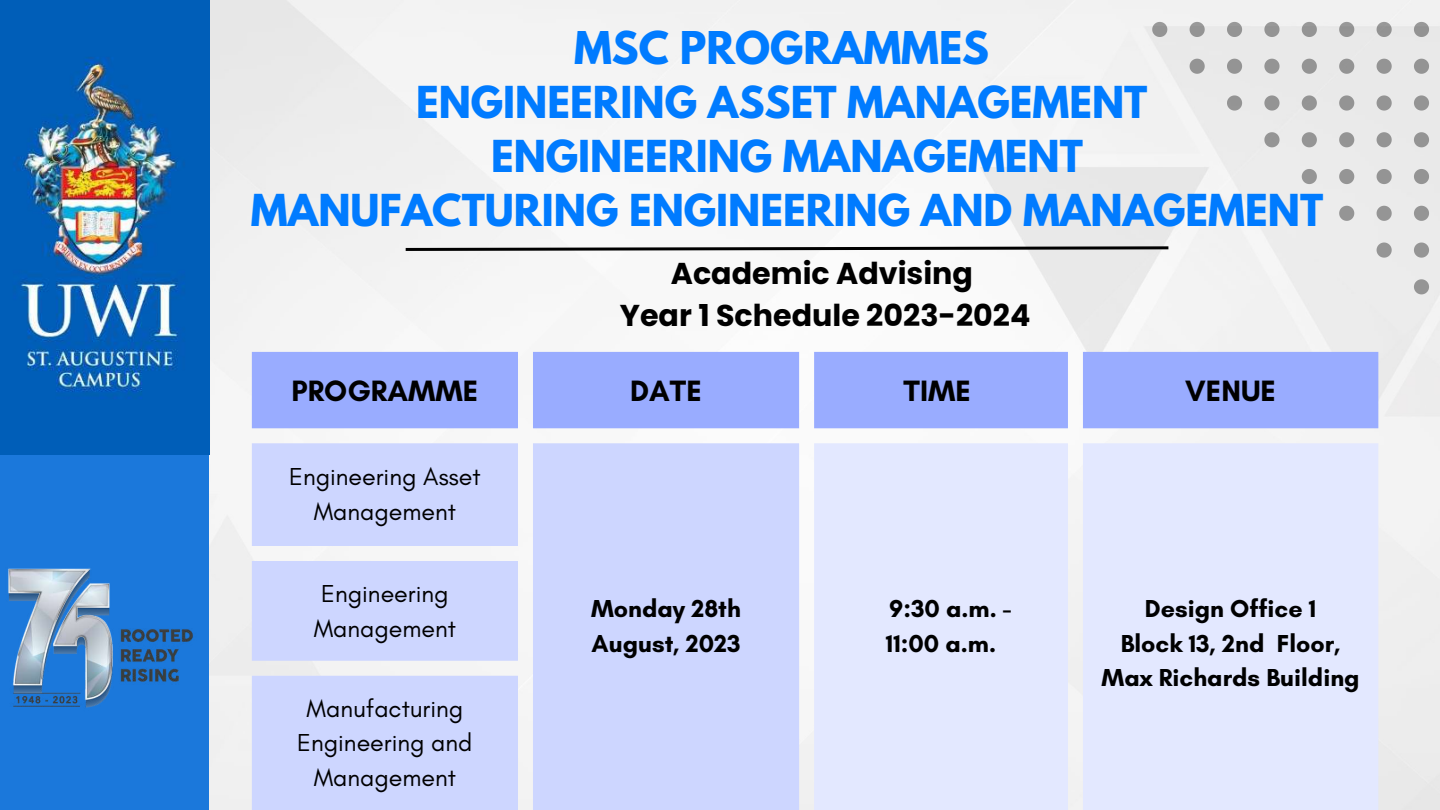
<style>
.page{position:relative;width:1440px;height:810px;background:#fff}
.page>*{position:absolute;margin:0;border:0;box-sizing:border-box;transform-origin:0 0}
.t1{font:700 40px "League Spartan";color:#007bff}
.t2{font:700 39px/54px "League Spartan";color:#007bff;text-align:center}
.t3{font:700 30.1px/42px "Poppins";color:#000;text-align:center}
.t4{font:700 30px "Glacial Indifference";color:#000}
.t5{font:700 25px/34.5px "Glacial Indifference";color:#000}
.t6{font:25px/34.5px "Glacial Indifference";color:#000;text-align:center}
</style>
<div class="page">
<img style="left:209px;top:0;width:1231px;height:810px">
<div style="left:0;top:0;width:209px;height:810px;background:#1b78db"></div>
<svg style="left:403px;top:245px;width:768px;height:7px"></svg>
<svg style="left:1414px;top:279px;width:15px;height:15px"></svg>
<svg style="left:1414px;top:243px;width:15px;height:15px"></svg>
<svg style="left:1377px;top:243px;width:15px;height:15px"></svg>
<svg style="left:1414px;top:206px;width:15px;height:15px"></svg>
<svg style="left:1377px;top:206px;width:15px;height:15px"></svg>
<svg style="left:1339px;top:206px;width:15px;height:15px"></svg>
<svg style="left:1414px;top:169px;width:15px;height:15px"></svg>
<svg style="left:1377px;top:169px;width:15px;height:15px"></svg>
<svg style="left:1339px;top:169px;width:15px;height:15px"></svg>
<svg style="left:1302px;top:169px;width:15px;height:15px"></svg>
<svg style="left:1414px;top:132px;width:15px;height:15px"></svg>
<svg style="left:1377px;top:132px;width:15px;height:15px"></svg>
<svg style="left:1339px;top:132px;width:15px;height:15px"></svg>
<svg style="left:1302px;top:132px;width:15px;height:15px"></svg>
<svg style="left:1264px;top:132px;width:16px;height:15px"></svg>
<svg style="left:1414px;top:95px;width:15px;height:16px"></svg>
<svg style="left:1377px;top:95px;width:15px;height:16px"></svg>
<svg style="left:1339px;top:95px;width:15px;height:16px"></svg>
<svg style="left:1302px;top:95px;width:15px;height:16px"></svg>
<svg style="left:1264px;top:95px;width:16px;height:16px"></svg>
<svg style="left:1227px;top:95px;width:15px;height:16px"></svg>
<svg style="left:1414px;top:59px;width:15px;height:15px"></svg>
<svg style="left:1377px;top:59px;width:15px;height:15px"></svg>
<svg style="left:1339px;top:59px;width:15px;height:15px"></svg>
<svg style="left:1302px;top:59px;width:15px;height:15px"></svg>
<svg style="left:1264px;top:59px;width:16px;height:15px"></svg>
<svg style="left:1227px;top:59px;width:15px;height:15px"></svg>
<svg style="left:1190px;top:59px;width:15px;height:15px"></svg>
<svg style="left:1414px;top:22px;width:15px;height:15px"></svg>
<svg style="left:1377px;top:22px;width:15px;height:15px"></svg>
<svg style="left:1339px;top:22px;width:15px;height:15px"></svg>
<svg style="left:1302px;top:22px;width:15px;height:15px"></svg>
<svg style="left:1264px;top:22px;width:16px;height:15px"></svg>
<svg style="left:1227px;top:22px;width:15px;height:15px"></svg>
<svg style="left:1190px;top:22px;width:15px;height:15px"></svg>
<svg style="left:1152px;top:22px;width:15px;height:15px"></svg>
<div style="left:252px;top:352px;width:1126px;height:76px;background:#99acff"></div>
<svg style="left:252px;top:443px;width:547px;height:367px;background:#cfd8fe"></svg>
<div style="left:814px;top:443px;width:564px;height:367px;background:#e3e8ff"></div>
<img style="left:8px;top:568px;width:185px;height:140px">
<img style="left:0;top:0;width:209px;height:454px">
<h1 class="t1" style="left:574px;top:28px;width:416px">MSC PROGRAMMES</h1>
<h2 class="t2" style="left:251px;top:81px;width:1074px">ENGINEERING ASSET MANAGEMENT<br>ENGINEERING MANAGEMENT<br>MANUFACTURING ENGINEERING AND MANAGEMENT</h2>
<p class="t3" style="left:620px;top:253px;width:412px">Academic Advising<br>Year 1 Schedule 2023-2024</p>
<p class="t4" style="left:292px;top:372px;width:188px">PROGRAMME</p>
<p class="t4" style="left:630px;top:372px;width:73px">DATE</p>
<p class="t4" style="left:904px;top:372px;width:69px">TIME</p>
<p class="t4" style="left:1185px;top:372px;width:92px">VENUE</p>
<p class="t6" style="left:289px;top:459px;width:193px">Engineering Asset<br>Management</p>
<p class="t6" style="left:314px;top:576px;width:144px">Engineering<br>Management</p>
<p class="t6" style="left:297px;top:691px;width:177px">Manufacturing<br>Engineering and<br>Management</p>
<p class="t5" style="left:591px;top:591px;width:151px">Monday 28th<br>August, 2023</p>
<p class="t5" style="left:886px;top:591px;width:127px">9:30 a.m. -<br>11:00 a.m.</p>
<p class="t5" style="left:1102px;top:591px;width:259px;text-align:center">Design Office 1<br>Block 13, 2nd Floor,<br>Max Richards Building</p>
</div>
